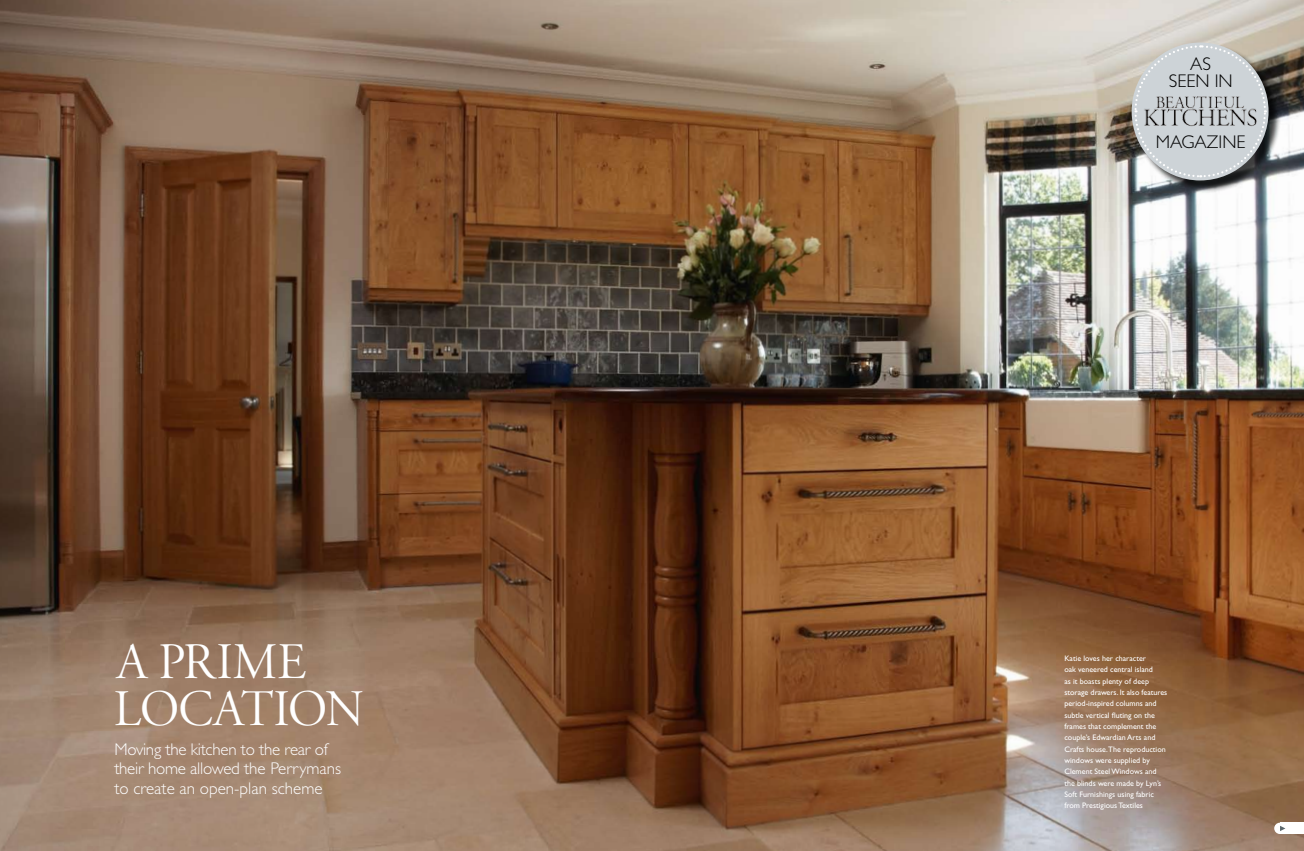
<style>
.page{position:relative;width:1304px;height:851px;background:#fff}
.page>*{position:absolute;margin:0;border:0;box-sizing:border-box;transform-origin:0 0}
.t1{font:51px/46.8px "Adobe Garamond Titling";letter-spacing:-.025em;color:#fff}
.t2{font:300 18.4px/16.8px "Gill Sans";color:#000;text-align:center}
.t3{font:300 17px/19.2px "Gill Sans";letter-spacing:-.015em;color:#fff}
.t4{font:8px/11.3px "Gill Sans";color:#fff}
</style>
<div class="page">
<img style="left:0;top:0;width:1304px;height:850px">
<div style="left:1133px;top:44px;width:148px;height:149px;background:#000;opacity:.75"></div>
<svg style="left:1133px;top:44px;width:134px;height:134px;background:#c1c5c6"></svg>
<img style="left:1142px;top:95px;width:117px;height:33px">
<div style="left:1274px;top:822px;width:12px;height:11px;background:#fff;border-radius:50%"></div>
<div style="left:1280px;top:822px;width:24px;height:11px;background:#fff"></div>
<svg style="left:1280px;top:826px;width:5px;height:5px"></svg>
<h1 class="t1" style="left:114px;top:638px;width:252px">A PRIME<br>LOCATION</h1>
<h3 class="t3" style="left:114px;top:740px;width:228px">Moving the kitchen to the rear of their home allowed the Perrymans to create an open-plan scheme</h3>
<h2 class="t2" style="left:1169px;top:55px;width:65px">As seen in</h2>
<h2 class="t2" style="left:1156px;top:134px;width:73px">MAGAZINE</h2>
<p class="t4" style="left:1064px;top:652px;width:104px">Katie loves her character<br>oak veneered central island<br>as it boasts plenty of deep storage drawers. It also features period-inspired columns and subtle vertical fluting on the frames that complement the couple’s Edwardian Arts and<br>Crafts house.The reproduction windows were supplied by<br>Clement Steel Windows and the blinds were made by Lyn’s<br>Soft Furnishings using fabric from Prestigious Textiles</p>
</div>
